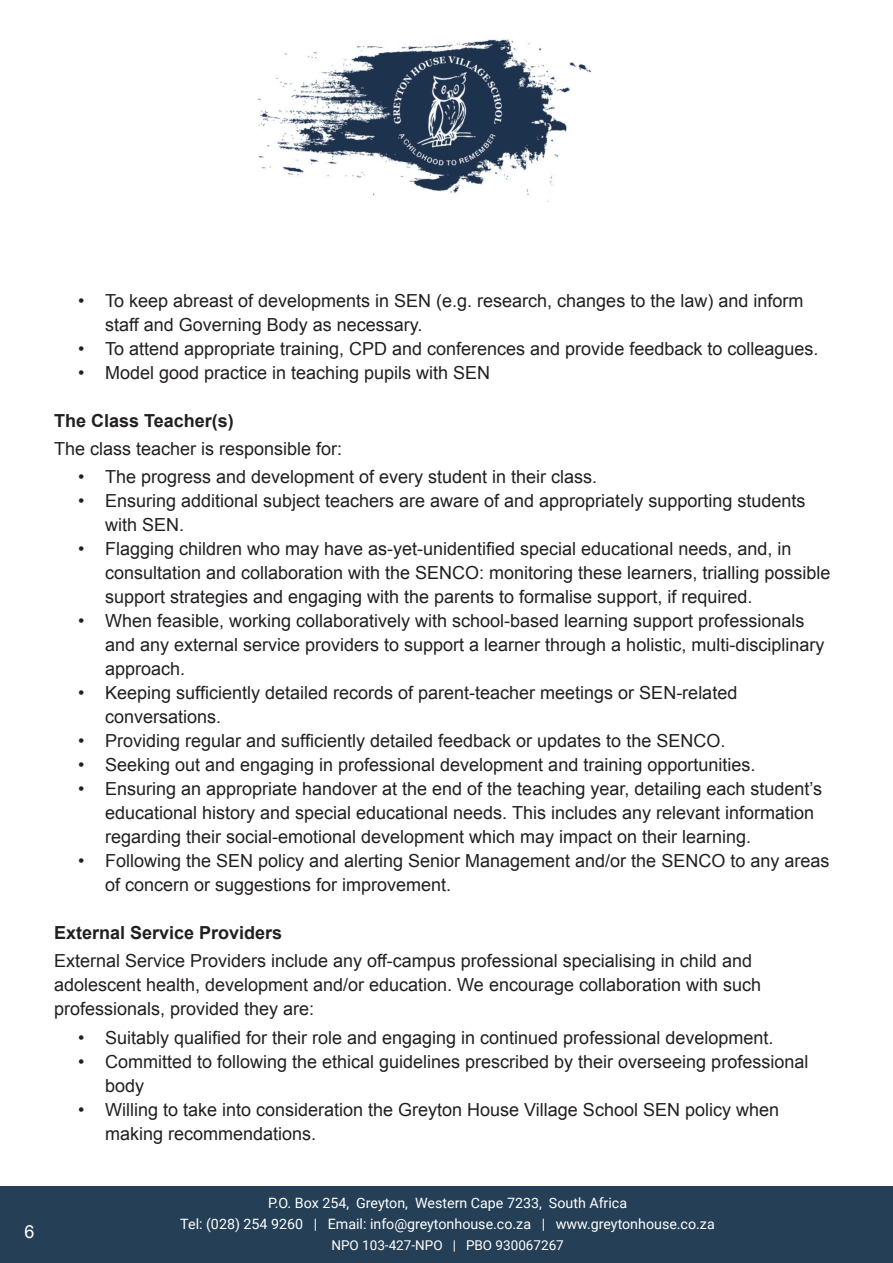
<style>
.page{position:relative;width:893px;height:1263px;background:#fff}
.page>*{position:absolute;margin:0;border:0;box-sizing:border-box;transform-origin:0 0}
.t1{font:18px/24px "Arial";color:#231f20}
.t2{font:700 18px "Arial";color:#231f20}
.t3{font:18px "Arial";color:#fff}
.t4{font:14.25px "Roboto";color:#fff}
.t5{font:13.5px "Roboto";color:#fff}
</style>
<div class="page">
<div style="left:0;top:1186px;width:893px;height:77px;background:#243f56"></div>
<img style="left:258px;top:39px;width:334px;height:157px">
<p class="t1" style="left:105px;top:288px;width:700px;text-indent:-27px">• To keep abreast of developments in SEN (e.g. research, changes to the law) and inform staff and Governing Body as necessary.</p>
<p class="t1" style="left:78px;top:336px;width:742px">• To attend appropriate training, CPD and conferences and provide feedback to colleagues.</p>
<p class="t1" style="left:78px;top:360px;width:414px">• Model good practice in teaching pupils with SEN</p>
<p class="t2" style="left:54px;top:408px;width:181px">The Class Teacher(s)</p>
<p class="t1" style="left:54px;top:437px;width:290px">The class teacher is responsible for:</p>
<p class="t1" style="left:78px;top:465px;width:521px">• The progress and development of every student in their class.</p>
<p class="t1" style="left:105px;top:489px;width:702px;text-indent:-27px">• Ensuring additional subject teachers are aware of and appropriately supporting students with SEN.</p>
<p class="t1" style="left:105px;top:537px;width:727px;text-indent:-27px">• Flagging children who may have as-yet-unidentified special educational needs, and, in consultation and collaboration with the SENCO: monitoring these learners, trialling possible support strategies and engaging with the parents to formalise support, if required.</p>
<p class="t1" style="left:105px;top:609px;width:721px;text-indent:-27px">• When feasible, working collaboratively with school-based learning support professionals and any external service providers to support a learner through a holistic, multi-disciplinary approach.</p>
<p class="t1" style="left:105px;top:681px;width:634px;text-indent:-27px">• Keeping sufficiently detailed records of parent-teacher meetings or SEN-related conversations.</p>
<p class="t1" style="left:78px;top:729px;width:649px">• Providing regular and sufficiently detailed feedback or updates to the SENCO.</p>
<p class="t1" style="left:78px;top:753px;width:679px">• Seeking out and engaging in professional development and training opportunities.</p>
<p class="t1" style="left:105px;top:777px;width:719px;text-indent:-27px">• Ensuring an appropriate handover at the end of the teaching year, detailing each student’s educational history and special educational needs. This includes any relevant information regarding their social-emotional development which may impact on their learning.</p>
<p class="t1" style="left:105px;top:849px;width:726px;text-indent:-27px">• Following the SEN policy and alerting Senior Management and/or the SENCO to any areas of concern or suggestions for improvement.</p>
<p class="t2" style="left:54px;top:921px;width:230px">External Service Providers</p>
<p class="t1" style="left:54px;top:949px;width:709px">External Service Providers include any off-campus professional specialising in child and adolescent health, development and/or education. We encourage collaboration with such professionals, provided they are:</p>
<p class="t1" style="left:78px;top:1025px;width:697px">• Suitably qualified for their role and engaging in continued professional development.</p>
<p class="t1" style="left:105px;top:1049px;width:705px;text-indent:-27px">• Committed to following the ethical guidelines prescribed by their overseeing professional body</p>
<p class="t1" style="left:105px;top:1097px;width:675px;text-indent:-27px">• Willing to take into consideration the Greyton House Village School SEN policy when making recommendations.</p>
<p class="t3" style="left:24px;top:1220px;width:12px">6</p>
<p class="t4" style="left:268px;top:1193px;width:361px">P.O. Box 254, Greyton, Western Cape 7233, South Africa</p>
<p class="t4" style="left:180px;top:1214px;width:536px">Tel: (028) 254 9260 | Email: info@greytonhouse.co.za | www.greytonhouse.co.za</p>
<p class="t5" style="left:331px;top:1236px;width:234px">NPO 103-427-NPO | PBO 930067267</p>
</div>
